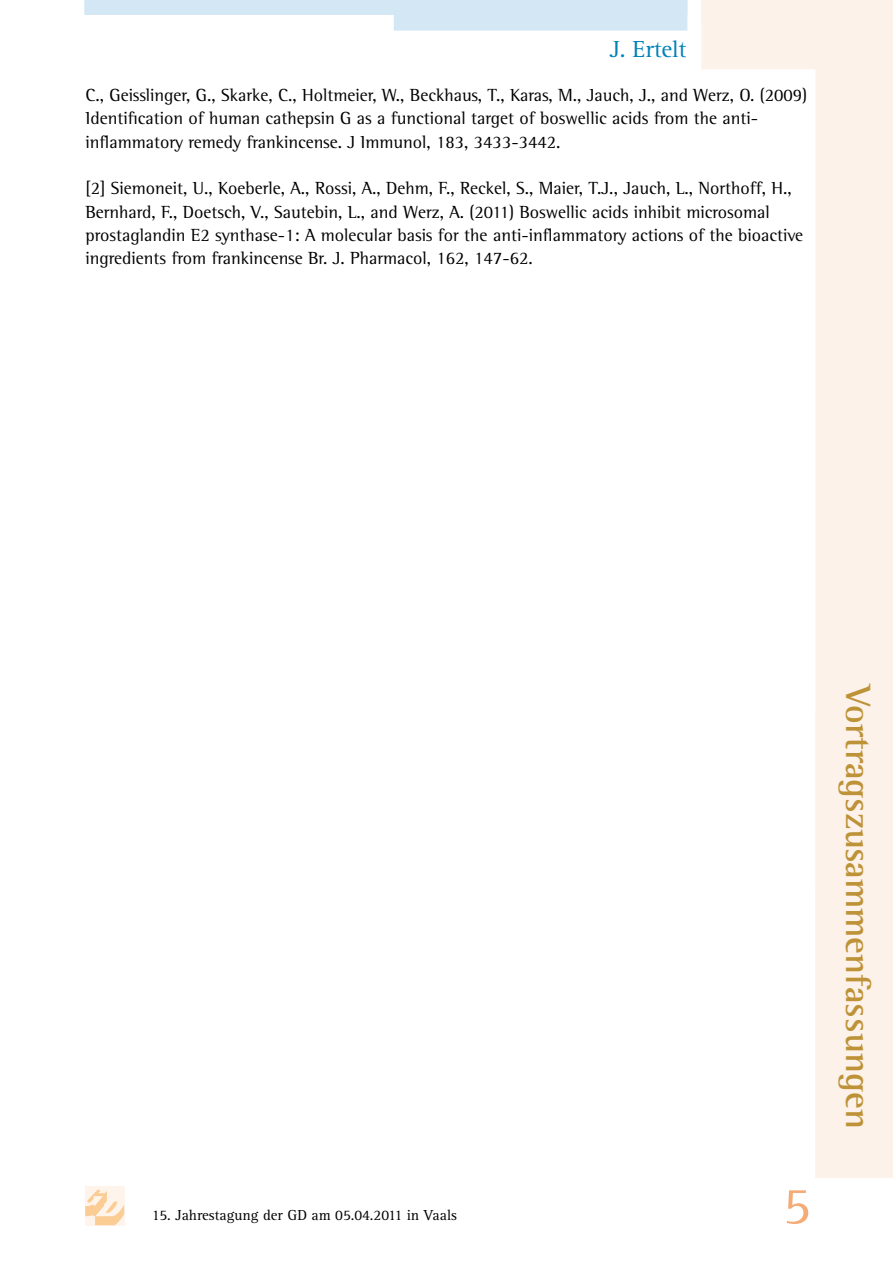
<style>
.page{position:relative;width:893px;height:1263px;background:#fff}
.page>*{position:absolute;margin:0;border:0;box-sizing:border-box;transform-origin:0 0}
.t1{font:54px "Agfa Rotis Serif";color:#f5ab75}
.t2{font:700 36px "Agfa Rotis Semi Serif";color:#be9237}
.t3{font:24px "Agfa Rotis Serif";color:#0081b8}
.t4{font:18px/23.4px "Agfa Rotis Semi Serif";color:#000}
.t5{font:15px "Agfa Rotis Serif";color:#000}
</style>
<div class="page">
<svg style="left:701px;top:21px;width:192px;height:1157px"></svg>
<div style="left:85px;top:1186px;width:39px;height:39px;background:#fef4ec"></div>
<svg style="left:85px;top:1189px;width:39px;height:36px"></svg>
<svg style="left:84px;top:0;width:603px;height:31px"></svg>
<div style="left:701px;top:0;width:192px;height:21px;background:#fcf2ea"></div>
<h3 class="t3" style="left:609px;top:36px;width:78px">J. Ertelt</h3>
<p class="t4" style="left:85px;top:83px;width:723px">C., Geisslinger, G., Skarke, C., Holtmeier, W., Beckhaus, T., Karas, M., Jauch, J., and Werz, O. (2009)<br>Identification of human cathepsin G as a functional target of boswellic acids from the anti&shy;inflammatory remedy frankincense. J Immunol, 183, 3433-3442.</p>
<p class="t4" style="left:85px;top:177px;width:719px">[2] Siemoneit, U., Koeberle, A., Rossi, A., Dehm, F., Reckel, S., Maier, T.J., Jauch, L., Northoff, H., Bernhard, F., Doetsch, V., Sautebin, L., and Werz, A. (2011) Boswellic acids inhibit microsomal prostaglandin E2 synthase-1: A molecular basis for the anti-inflammatory actions of the bioactive ingredients from frankincense Br. J. Pharmacol, 162, 147-62.</p>
<p class="t5" style="left:152px;top:1206px;width:307px">15. Jahrestagung der GD am 05.04.2011 in Vaals</p>
<h1 class="t1" style="left:783px;top:1175px;width:30px">5</h1>
<h2 class="t2" style="left:880px;top:685px;width:445px;rotate:90deg">Vortragszusammenfassungen</h2>
</div>
